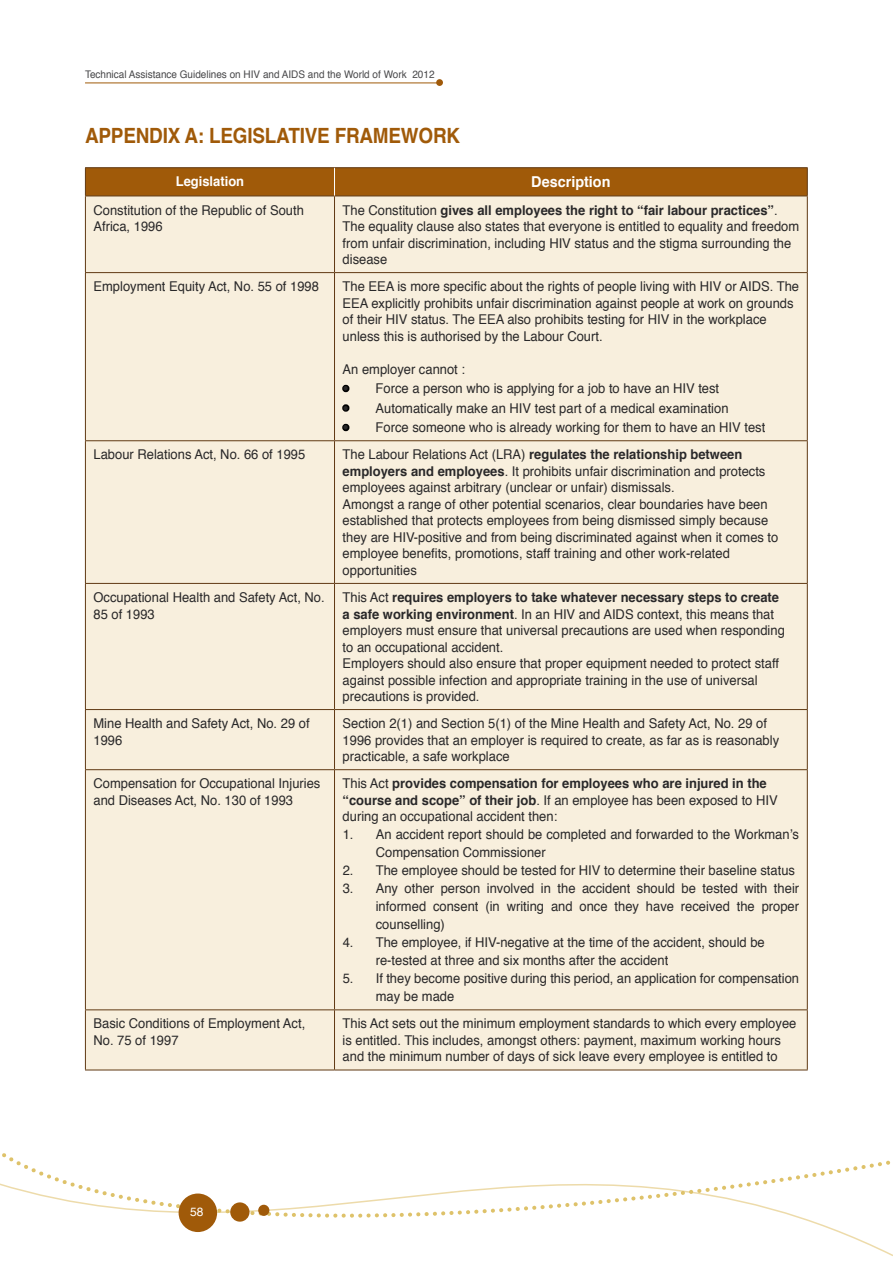
<style>
.page{position:relative;width:893px;height:1263px;background:#fff}
.page>*{position:absolute;margin:0;border:0;box-sizing:border-box;transform-origin:0 0}
.t1{font:700 21px "Helvetica";letter-spacing:-.01em;color:#a05a09;scale:.9 1}
.t2{font:700 15px "Helvetica";color:#fff;scale:.96 1}
.t3{font:13.5px/16.5px "Helvetica";color:#292829;scale:.96 1}
.t4{font:700 13.5px/16.5px "Helvetica";color:#292829;scale:.96 1}
.t5{font:700 13.5px "Helvetica";color:#fff;scale:.96 1}
.t6{font:12px "Helvetica";color:#fff}
.t7{font:10.5px "Helvetica";color:#48484a;scale:.95 1}
.s1{font-weight:700}
.s2{font-family:"Arial";font-weight:900}
.s3{font-weight:400}
</style>
<div class="page">
<svg style="left:0;top:1153px;width:893px;height:103px"></svg>
<div style="left:230px;top:1202px;width:19px;height:20px;background:#a05a09;border-radius:50%"></div>
<div style="left:258px;top:1205px;width:11px;height:11px;background:#a05a09;border-radius:50%"></div>
<hr style="left:85px;top:83px;width:353px;height:1px;background:#a05a09">
<div style="left:436px;top:79px;width:7px;height:7px;background:#a05a09;border-radius:50%"></div>
<div style="left:179px;top:1193px;width:38px;height:39px;background:#a05a09;border-radius:50%"></div>
<div style="left:86px;top:197px;width:721px;height:872px;background:#f8efdd"></div>
<hr style="left:85px;top:196px;width:249px;height:1px;background:#603913">
<hr style="left:334px;top:196px;width:474px;height:1px;background:#603913">
<hr style="left:334px;top:196px;width:1px;height:76px;background:#603913">
<hr style="left:85px;top:272px;width:249px;height:1px;background:#603913">
<hr style="left:334px;top:272px;width:474px;height:1px;background:#603913">
<hr style="left:334px;top:273px;width:1px;height:167px;background:#603913">
<hr style="left:85px;top:440px;width:249px;height:1px;background:#603913">
<hr style="left:334px;top:440px;width:474px;height:1px;background:#603913">
<hr style="left:334px;top:441px;width:1px;height:142px;background:#603913">
<hr style="left:85px;top:583px;width:249px;height:1px;background:#603913">
<hr style="left:334px;top:583px;width:474px;height:1px;background:#603913">
<hr style="left:334px;top:584px;width:1px;height:125px;background:#603913">
<hr style="left:85px;top:709px;width:249px;height:1px;background:#603913">
<hr style="left:334px;top:709px;width:474px;height:1px;background:#603913">
<hr style="left:334px;top:710px;width:1px;height:59px;background:#603913">
<hr style="left:85px;top:769px;width:249px;height:1px;background:#603913">
<hr style="left:334px;top:769px;width:474px;height:1px;background:#603913">
<hr style="left:334px;top:770px;width:1px;height:239px;background:#603913">
<hr style="left:85px;top:1009px;width:249px;height:1px;background:#603913">
<hr style="left:334px;top:1009px;width:474px;height:1px;background:#603913">
<hr style="left:334px;top:1010px;width:1px;height:59px;background:#603913">
<hr style="left:85px;top:1069px;width:249px;height:1px;background:#603913">
<hr style="left:334px;top:1069px;width:474px;height:1px;background:#603913">
<hr style="left:85px;top:167px;width:249px;height:1px;background:#603913">
<hr style="left:334px;top:167px;width:474px;height:1px;background:#603913">
<hr style="left:85px;top:196px;width:1px;height:76px;background:#603913">
<hr style="left:807px;top:196px;width:1px;height:76px;background:#603913">
<hr style="left:85px;top:273px;width:1px;height:167px;background:#603913">
<hr style="left:807px;top:273px;width:1px;height:167px;background:#603913">
<hr style="left:85px;top:441px;width:1px;height:142px;background:#603913">
<hr style="left:807px;top:441px;width:1px;height:142px;background:#603913">
<hr style="left:85px;top:584px;width:1px;height:125px;background:#603913">
<hr style="left:807px;top:584px;width:1px;height:125px;background:#603913">
<hr style="left:85px;top:710px;width:1px;height:59px;background:#603913">
<hr style="left:807px;top:710px;width:1px;height:59px;background:#603913">
<hr style="left:85px;top:770px;width:1px;height:239px;background:#603913">
<hr style="left:807px;top:770px;width:1px;height:239px;background:#603913">
<hr style="left:85px;top:1010px;width:1px;height:59px;background:#603913">
<hr style="left:807px;top:1010px;width:1px;height:59px;background:#603913">
<svg style="left:85px;top:168px;width:723px;height:28px;background:#9e5909"></svg>
<svg style="left:340px;top:383px;width:12px;height:12px"></svg>
<svg style="left:340px;top:402px;width:12px;height:12px"></svg>
<svg style="left:340px;top:422px;width:12px;height:12px"></svg>
<p class="t7" style="left:85px;top:66px;width:369px">Technical Assistance Guidelines on HIV and AIDS and the World of Work 2012</p>
<h1 class="t1" style="left:85px;top:119px;width:418px">APPENDIX A: LEGISLATIVE FRAMEWORK</h1>
<p class="t5" style="left:176px;top:171px;width:73px">Legislation</p>
<p class="t2" style="left:531px;top:170px;width:84px">Description</p>
<p class="t3" style="left:94px;top:202px;width:221px">Constitution of the Republic of South<br>Africa, 1996</p>
<p class="t3" style="left:343px;top:202px;width:477px">The Constitution <span class="s1">gives all employees the right to “fair labour practices”</span>.<br>The equality clause also states that everyone is entitled to equality and freedom from unfair discrimination, including HIV status and the stigma surrounding the disease</p>
<p class="t3" style="left:94px;top:279px;width:236px">Employment Equity Act, No. 55 of 1998</p>
<p class="t3" style="left:343px;top:279px;width:477px">The EEA is more specific about the rights of people living with HIV or AIDS. The EEA explicitly prohibits unfair discrimination against people at work on grounds of their HIV status. The EEA also prohibits testing for HIV in the workplace unless this is authorised by the Labour Court.</p>
<p class="t3" style="left:343px;top:361px;width:129px">An employer cannot :</p>
<p class="t3" style="left:343px;top:381px;width:394px"><span class="s2">•</span> Force a person who is applying for a job to have an HIV test</p>
<p class="t3" style="left:343px;top:400px;width:404px"><span class="s2">•</span> Automatically make an HIV test part of a medical examination</p>
<p class="t3" style="left:343px;top:420px;width:442px"><span class="s2">•</span> Force someone who is already working for them to have an HIV test</p>
<p class="t3" style="left:94px;top:447px;width:222px">Labour Relations Act, No. 66 of 1995</p>
<p class="t3" style="left:343px;top:447px;width:455px">The Labour Relations Act (LRA) <span class="s1">regulates the relationship between employers and employees</span>. It prohibits unfair discrimination and protects employees against arbitrary (unclear or unfair) dismissals.<br>Amongst a range of other potential scenarios, clear boundaries have been established that protects employees from being dismissed simply because they are HIV-positive and from being discriminated against when it comes to employee benefits, promotions, staff training and other work-related opportunities</p>
<p class="t3" style="left:94px;top:589px;width:242px">Occupational Health and Safety Act, No.<br>85 of 1993</p>
<p class="t3" style="left:343px;top:589px;width:462px">This Act <span class="s1">requires employers to take whatever necessary steps to create a safe working environment</span>. In an HIV and AIDS context, this means that employers must ensure that universal precautions are used when responding to an occupational accident.<br>Employers should also ensure that proper equipment needed to protect staff against possible infection and appropriate training in the use of universal precautions is provided.</p>
<p class="t3" style="left:94px;top:715px;width:227px">Mine Health and Safety Act, No. 29 of<br>1996</p>
<p class="t3" style="left:343px;top:715px;width:456px">Section 2(1) and Section 5(1) of the Mine Health and Safety Act, No. 29 of<br>1996 provides that an employer is required to create, as far as is reasonably practicable, a safe workplace</p>
<p class="t3" style="left:94px;top:776px;width:238px">Compensation for Occupational Injuries and Diseases Act, No. 130 of 1993</p>
<p class="t4" style="left:343px;top:775px;width:455px"><span class="s3">This Act</span> provides compensation for employees who are injured in the “course and scope” of their job<span class="s3">. If an employee has been exposed to HIV during an occupational accident then:</span></p>
<p class="t3" style="left:376px;top:826px;width:442px;line-height:18px;text-indent:-33px">1. An accident report should be completed and forwarded to the Workman’s<br>Compensation Commissioner</p>
<p class="t3" style="left:343px;top:863px;width:473px">2. The employee should be tested for HIV to determine their baseline status</p>
<p class="t3" style="left:376px;top:880px;width:443px;line-height:18px;text-align:justify;text-indent:-33px">3. Any other person involved in the accident should be tested with their informed consent (in writing and once they have received the proper counselling)</p>
<p class="t3" style="left:376px;top:934px;width:407px;line-height:18px;text-indent:-33px">4. The employee, if HIV-negative at the time of the accident, should be re-tested at three and six months after the accident</p>
<p class="t3" style="left:376px;top:970px;width:442px;line-height:18px;text-indent:-33px">5. If they become positive during this period, an application for compensation may be made</p>
<p class="t3" style="left:94px;top:1016px;width:222px">Basic Conditions of Employment Act,<br>No. 75 of 1997</p>
<p class="t3" style="left:343px;top:1016px;width:474px">This Act sets out the minimum employment standards to which every employee is entitled. This includes, amongst others: payment, maximum working hours and the minimum number of days of sick leave every employee is entitled to</p>
<p class="t6" style="left:190px;top:1202px;width:15px">58</p>
</div>
